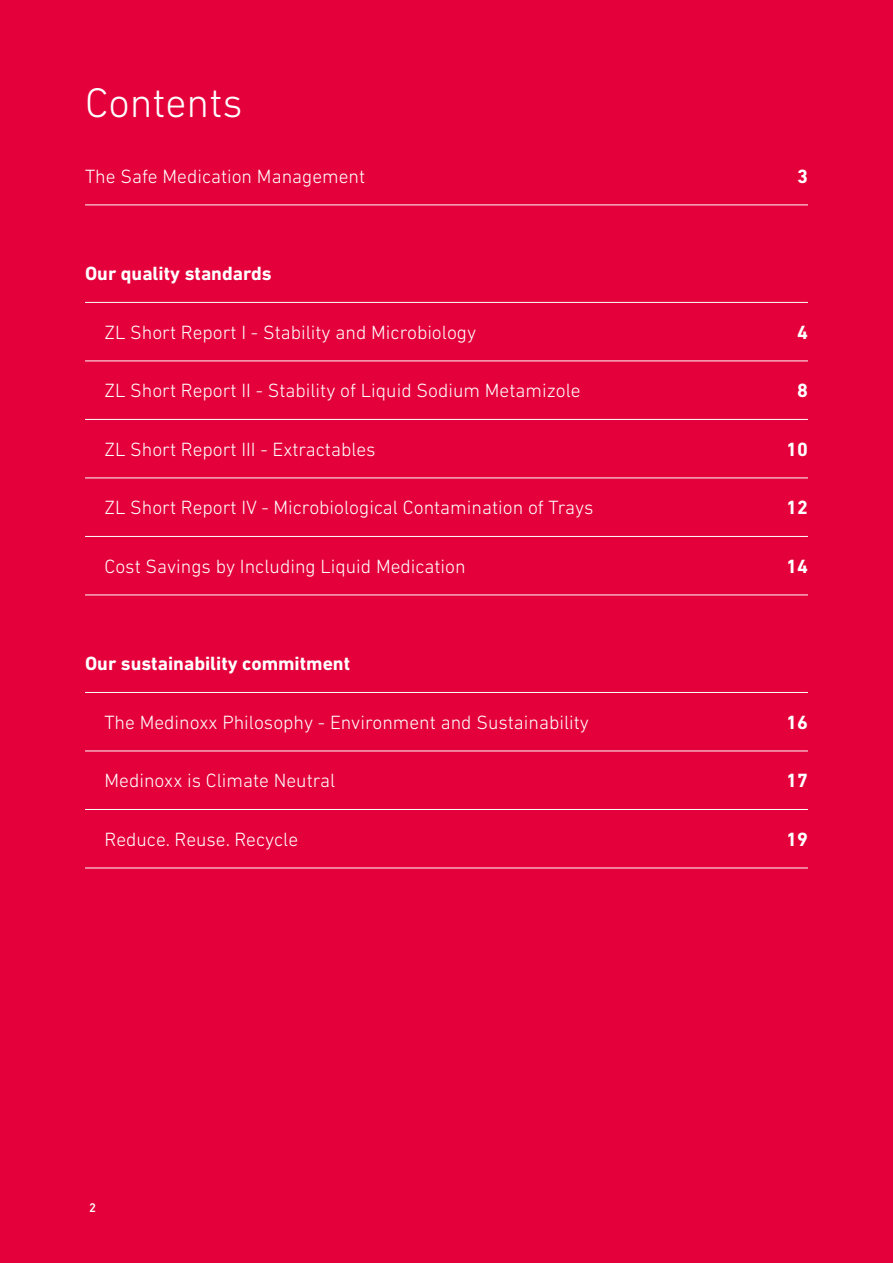
<style>
.page{position:relative;width:893px;height:1263px;background:#e4003a}
.page>*{position:absolute;margin:0;border:0;box-sizing:border-box;transform-origin:0 0}
.t1{font:300 42px "DIN Next LT Pro";color:#fff}
.t2{font:300 19.5px "DIN Next LT Pro";color:#fff}
.t3{font:700 19.5px "DIN Next LT Pro";color:#fff}
.t4{font:500 12.75px "DIN Next LT Pro";color:#fff}
</style>
<div class="page">
<hr style="left:85px;top:205px;width:723px;height:1px;background:#fff">
<hr style="left:85px;top:302px;width:723px;height:1px;background:#fff">
<hr style="left:85px;top:361px;width:723px;height:1px;background:#fff">
<hr style="left:85px;top:419px;width:723px;height:1px;background:#fff">
<hr style="left:85px;top:478px;width:723px;height:1px;background:#fff">
<hr style="left:85px;top:536px;width:723px;height:1px;background:#fff">
<hr style="left:85px;top:595px;width:723px;height:1px;background:#fff">
<hr style="left:85px;top:692px;width:723px;height:1px;background:#fff">
<hr style="left:85px;top:751px;width:723px;height:1px;background:#fff">
<hr style="left:85px;top:809px;width:723px;height:1px;background:#fff">
<hr style="left:85px;top:868px;width:723px;height:1px;background:#fff">
<h1 class="t1" style="left:85px;top:78px;width:159px">Contents</h1>
<p class="t2" style="left:85px;top:165px;width:282px">The Safe Medication Management</p>
<p class="t3" style="left:797px;top:165px;width:12px">3</p>
<p class="t3" style="left:85px;top:262px;width:188px">Our quality standards</p>
<p class="t2" style="left:105px;top:321px;width:373px">ZL Short Report I - Stability and Microbiology</p>
<p class="t3" style="left:797px;top:321px;width:12px">4</p>
<p class="t2" style="left:105px;top:379px;width:478px">ZL Short Report II - Stability of Liquid Sodium Metamizole</p>
<p class="t3" style="left:797px;top:379px;width:12px">8</p>
<p class="t2" style="left:105px;top:438px;width:273px">ZL Short Report III - Extractables</p>
<p class="t3" style="left:786px;top:438px;width:23px">10</p>
<p class="t2" style="left:105px;top:496px;width:490px">ZL Short Report IV - Microbiological Contamination of Trays</p>
<p class="t3" style="left:786px;top:496px;width:23px">12</p>
<p class="t2" style="left:105px;top:555px;width:363px">Cost Savings by Including Liquid Medication</p>
<p class="t3" style="left:786px;top:555px;width:23px">14</p>
<p class="t3" style="left:85px;top:652px;width:267px">Our sustainability commitment</p>
<p class="t2" style="left:104px;top:711px;width:486px">The Medinoxx Philosophy - Environment and Sustainability</p>
<p class="t3" style="left:786px;top:711px;width:23px">16</p>
<p class="t2" style="left:105px;top:769px;width:232px">Medinoxx is Climate Neutral</p>
<p class="t3" style="left:786px;top:769px;width:23px">17</p>
<p class="t2" style="left:105px;top:828px;width:195px">Reduce. Reuse. Recycle</p>
<p class="t3" style="left:786px;top:828px;width:23px">19</p>
<p class="t4" style="left:89px;top:1200px;width:8px">2</p>
</div>
